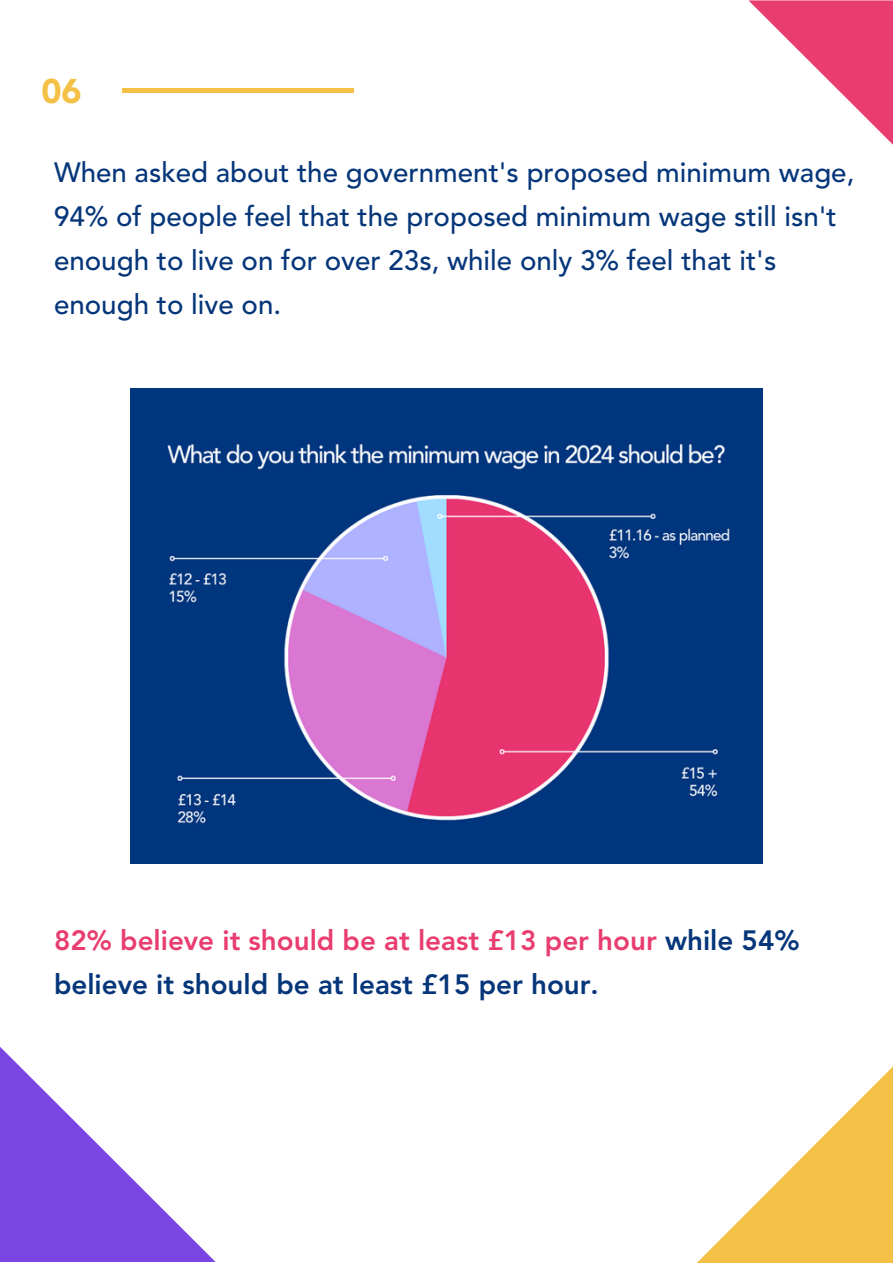
<style>
.page{position:relative;width:893px;height:1264px;background:#fff}
.page>*{position:absolute;margin:0;border:0;box-sizing:border-box;transform-origin:0 0}
.t1{font:900 34.05px "Avenir LT Pro";color:#f4c045}
.t2{font:500 27.75px/43.8px "Avenir LT Pro";color:#06367a}
.t3{font:800 27.75px/43.8px "Avenir LT Pro";color:#06367a}
.s1{color:#e93d6f}
</style>
<div class="page">
<div style="left:122px;top:88px;width:231px;height:5px;background:#f4c045"></div>
<svg style="left:698px;top:1067px;width:194px;height:195px"></svg>
<svg style="left:0;top:1047px;width:215px;height:214px"></svg>
<svg style="left:748px;top:0;width:144px;height:144px"></svg>
<img style="left:130px;top:389px;width:632px;height:474px">
<p class="t1" style="left:41px;top:77px;width:42px">06</p>
<p class="t2" style="left:54px;top:153px;width:801px">When asked about the government's proposed minimum wage, 94% of people feel that the proposed minimum wage still isn't enough to live on for over 23s, while only 3% feel that it's enough to live on.</p>
<p class="t3" style="left:54px;top:920px;width:747px"><span class="s1">82% believe it should be at least £13 per hour</span> while 54% believe it should be at least £15 per hour.</p>
</div>
